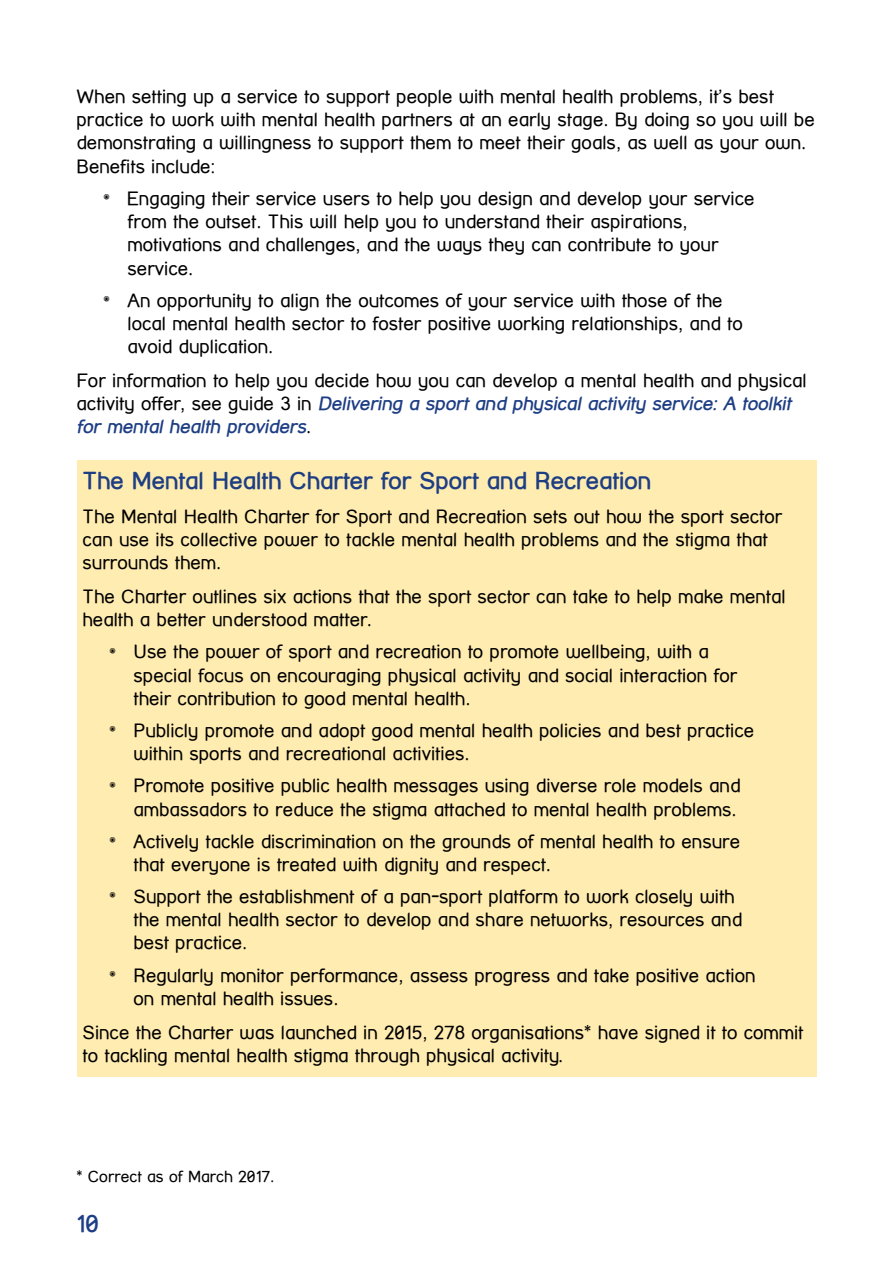
<style>
.page{position:relative;width:893px;height:1263px;background:#fff}
.page>*{position:absolute;margin:0;border:0;box-sizing:border-box;transform-origin:0 0}
.t1{font:700 24px "Street Corner";color:#1e3e84}
.t2{font:18.75px/23.2px "Street Corner";color:#000}
.t3{font:15.75px "Street Corner";color:#000}
.s1{font-size:28.5px}
.s2{font-weight:700;font-style:italic;color:#1e3e84}
</style>
<div class="page">
<div style="left:77px;top:461px;width:739px;height:616px;background:#ffecb0"></div>
<p class="t2" style="left:77px;top:85px;width:740px">When setting up a service to support people with mental health problems, it’s best practice to work with mental health partners at an early stage. By doing so you will be demonstrating a willingness to support them to meet their goals, as well as your own.<br>Benefits include:</p>
<p class="t2" style="left:128px;top:186px;width:628px;text-indent:-25px"><span class="s1">•</span> Engaging their service users to help you design and develop your service from the outset. This will help you to understand their aspirations, motivations and challenges, and the ways they can contribute to your service.</p>
<p class="t2" style="left:128px;top:288px;width:617px;text-indent:-25px"><span class="s1">•</span> An opportunity to align the outcomes of your service with those of the local mental health sector to foster positive working relationships, and to avoid duplication.</p>
<p class="t2" style="left:77px;top:369px;width:732px">For information to help you decide how you can develop a mental health and physical a c t i v i t y o ffe r, s e e g u i d e 3 i n <span class="s2">Delivering a sport and physical activity service: A toolkit for mental health providers</span>. <sup>7</sup></p>
<p class="t1" style="left:83px;top:467px;width:570px">The Mental Health Charter for Sport and Recreation</p>
<p class="t2" style="left:83px;top:504px;width:701px">The Mental Health Charter for Sport and Recreation sets out how the sport sector can use its collective power to tackle mental health problems and the stigma that surrounds them.</p>
<p class="t2" style="left:83px;top:585px;width:705px">The Charter outlines six actions that the sport sector can take to help make mental health a better understood matter.</p>
<p class="t2" style="left:134px;top:640px;width:605px;text-indent:-25px"><span class="s1">•</span> Use the power of sport and recreation to promote wellbeing, with a special focus on encouraging physical activity and social interaction for their contribution to good mental health.</p>
<p class="t2" style="left:134px;top:719px;width:622px;text-indent:-25px"><span class="s1">•</span> Publicly promote and adopt good mental health policies and best practice within sports and recreational activities.</p>
<p class="t2" style="left:108px;top:774px;width:634px;text-align:right"><span class="s1">•</span> Promote positive public health messages using diverse role models and ambassadors to reduce the stigma attached to mental health problems.</p>
<p class="t2" style="left:134px;top:829px;width:608px;text-indent:-25px"><span class="s1">•</span> Actively tackle discrimination on the grounds of mental health to ensure that everyone is treated with dignity and respect.</p>
<p class="t2" style="left:134px;top:885px;width:610px;text-indent:-25px"><span class="s1">•</span> Support the establishment of a pan-sport platform to work closely with the mental health sector to develop and share networks, resources and best practice.</p>
<p class="t2" style="left:134px;top:963px;width:623px;text-indent:-25px"><span class="s1">•</span> Regularly monitor performance, assess progress and take positive action on mental health issues.</p>
<p class="t2" style="left:83px;top:1020px;width:722px">Since the Charter was launched in 2015, 278 organisations* have signed it to commit to tackling mental health stigma through physical activity.</p>
<p class="t3" style="left:77px;top:1168px;width:200px">* Correct as of March 2017.</p>
<p class="t1" style="left:77px;top:1209px;width:24px">10</p>
</div>
